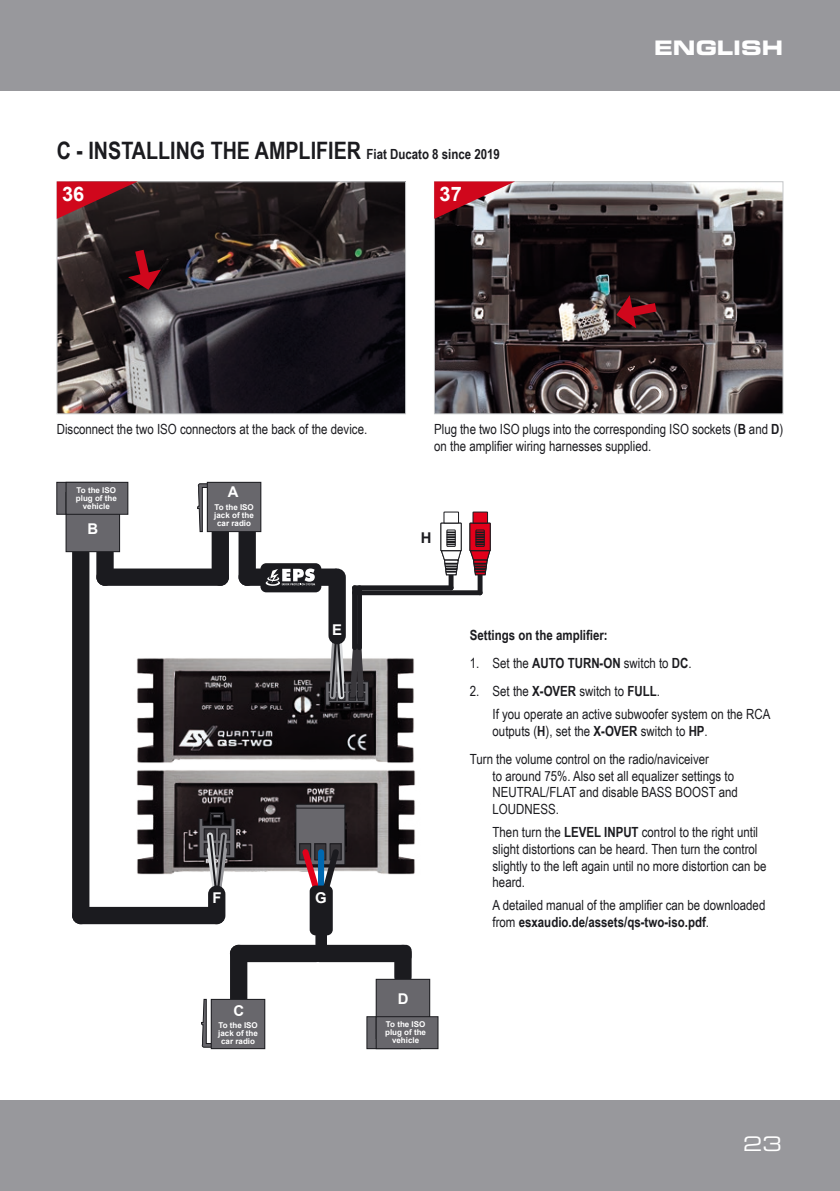
<style>
.page{position:relative;width:840px;height:1191px;background:#fff}
.page>*{position:absolute;margin:0;border:0;box-sizing:border-box;transform-origin:0 0}
.t1{font:700 24px "Arial Narrow";color:#1b1b1f}
.t2{font:20px "Eurostile Bold Extended Two";color:#fff}
.t3{font:700 20px "Arial";color:#fff}
.t4{font:20px "Eurostile Extended Two";color:#fff}
.t5{font:700 14.8px "Arial";color:#fff}
.t6{font:700 14.8px "Arial";color:#1b1b1f}
.t7{font:14px/16.8px "Arial Narrow";color:#1b1b1f}
.t8{font:700 14px "Arial Narrow";color:#1b1b1f}
.t9{font:700 8px/8px "Arial";color:#fff;text-align:center}
.s1{font-size:14px}
.s2{font-weight:700}
</style>
<div class="page">
<div style="left:0;top:1100px;width:839px;height:91px;background:#98989c"></div>
<div style="left:0;top:0;width:839px;height:91px;background:#98989c"></div>
<img style="left:137px;top:770px;width:278px;height:105px">
<img style="left:137px;top:658px;width:277px;height:105px">
<img style="left:59px;top:183px;width:344px;height:229px">
<div style="left:57px;top:181px;width:348px;height:233px;border:1px solid #c4c6c8"></div>
<img style="left:436px;top:183px;width:344px;height:229px">
<div style="left:434px;top:181px;width:348px;height:233px;border:1px solid #c4c6c8"></div>
<svg style="left:434px;top:181px;width:81px;height:38px;background:#a5424e"></svg>
<svg style="left:57px;top:181px;width:81px;height:38px;background:#7e1822"></svg>
<svg style="left:616px;top:295px;width:40px;height:33px"></svg>
<svg style="left:128px;top:250px;width:33px;height:40px"></svg>
<div style="left:211px;top:518px;width:18px;height:68px;background:#1b1b1f;border-radius:9px"></div>
<div style="left:238px;top:518px;width:18px;height:68px;background:#1b1b1f;border-radius:9px"></div>
<div style="left:96px;top:568px;width:133px;height:18px;background:#1b1b1f;border-radius:9px"></div>
<div style="left:238px;top:568px;width:105px;height:18px;background:#1b1b1f;border-radius:9px"></div>
<svg style="left:201px;top:999px;width:10px;height:48px"></svg>
<svg style="left:197px;top:483px;width:10px;height:49px"></svg>
<div style="left:367px;top:1016px;width:53px;height:32px;background:#68676c"></div>
<div style="left:366px;top:1016px;width:54px;height:33px;border:1px solid #1b1b1f"></div>
<div style="left:315px;top:927px;width:12px;height:26px;background:#1b1b1f;border-radius:6px"></div>
<div style="left:394px;top:944px;width:17px;height:41px;background:#1b1b1f;border-radius:9px"></div>
<div style="left:230px;top:944px;width:17px;height:65px;background:#1b1b1f;border-radius:9px"></div>
<div style="left:314px;top:944px;width:97px;height:18px;background:#1b1b1f;border-radius:6px"></div>
<div style="left:230px;top:944px;width:94px;height:18px;background:#1b1b1f;border-radius:9px"></div>
<div style="left:376px;top:979px;width:53px;height:59px;background:#68676c"></div>
<div style="left:376px;top:979px;width:54px;height:59px;border:1px solid #1b1b1f"></div>
<div style="left:211px;top:999px;width:54px;height:49px;background:#68676c"></div>
<div style="left:211px;top:999px;width:54px;height:50px;border:1px solid #1b1b1f"></div>
<div style="left:207px;top:482px;width:54px;height:49px;background:#68676c"></div>
<div style="left:207px;top:482px;width:54px;height:50px;border:1px solid #1b1b1f"></div>
<div style="left:376px;top:1016px;width:62px;height:32px;background:#68676c"></div>
<div style="left:376px;top:1016px;width:62px;height:33px;border:1px solid #1b1b1f"></div>
<div style="left:296px;top:804px;width:48px;height:60px;background:#68676c"></div>
<div style="left:295px;top:804px;width:50px;height:61px;border:1px solid #1b1b1f"></div>
<div style="left:295px;top:804px;width:50px;height:4px;border:1px solid #1b1b1f"></div>
<div style="left:299px;top:843px;width:12px;height:17px;border:1px solid #1b1b1f"></div>
<div style="left:314px;top:843px;width:12px;height:17px;border:1px solid #1b1b1f"></div>
<div style="left:329px;top:843px;width:12px;height:17px;border:1px solid #1b1b1f"></div>
<svg style="left:298px;top:844px;width:45px;height:51px"></svg>
<div style="left:309px;top:885px;width:23px;height:50px;background:#1b1b1f;border-radius:6px"></div>
<div style="left:260px;top:563px;width:61px;height:29px;background:#1b1b1f;border-radius:6px"></div>
<div style="left:208px;top:885px;width:17px;height:39px;background:#1b1b1f;border-radius:9px"></div>
<div style="left:72px;top:907px;width:153px;height:17px;background:#1b1b1f;border-radius:9px"></div>
<div style="left:72px;top:544px;width:17px;height:380px;background:#1b1b1f;border-radius:9px"></div>
<div style="left:96px;top:544px;width:18px;height:42px;background:#1b1b1f;border-radius:9px"></div>
<svg style="left:198px;top:812px;width:37px;height:83px"></svg>
<div style="left:57px;top:482px;width:53px;height:32px;background:#68676c"></div>
<div style="left:56px;top:482px;width:54px;height:32px;border:1px solid #1b1b1f"></div>
<div style="left:66px;top:492px;width:53px;height:59px;background:#68676c"></div>
<div style="left:66px;top:492px;width:54px;height:60px;border:1px solid #1b1b1f"></div>
<div style="left:66px;top:482px;width:62px;height:32px;background:#68676c"></div>
<div style="left:66px;top:482px;width:62px;height:32px;border:1px solid #1b1b1f"></div>
<div style="left:328px;top:568px;width:17px;height:76px;background:#1b1b1f;border-radius:9px"></div>
<svg style="left:265px;top:568px;width:50px;height:18px"></svg>
<svg style="left:325px;top:634px;width:44px;height:75px"></svg>
<div style="left:352px;top:585px;width:5px;height:65px;background:#1b1b1f;border-radius:2px"></div>
<div style="left:357px;top:585px;width:5px;height:65px;background:#1b1b1f;border-radius:2px"></div>
<div style="left:448px;top:525px;width:5px;height:65px;background:#1b1b1f;border-radius:2px"></div>
<div style="left:477px;top:525px;width:5px;height:70px;background:#1b1b1f;border-radius:2px"></div>
<div style="left:352px;top:585px;width:101px;height:5px;background:#1b1b1f;border-radius:2px"></div>
<div style="left:352px;top:590px;width:130px;height:5px;background:#1b1b1f;border-radius:2px"></div>
<div style="left:440px;top:523px;width:21px;height:28px;background:#fff"></div>
<div style="left:440px;top:523px;width:21px;height:28px;border:1px solid #1b1b1f"></div>
<div style="left:446px;top:530px;width:9px;height:16px;border:1px solid #1b1b1f"></div>
<svg style="left:440px;top:532px;width:21px;height:43px"></svg>
<div style="left:443px;top:512px;width:15px;height:11px;border:1px solid #1b1b1f"></div>
<div style="left:469px;top:523px;width:21px;height:28px;background:#e2001a"></div>
<div style="left:469px;top:523px;width:21px;height:28px;border:1px solid #1b1b1f"></div>
<div style="left:475px;top:530px;width:9px;height:16px;border:1px solid #1b1b1f"></div>
<svg style="left:469px;top:532px;width:21px;height:43px"></svg>
<div style="left:472px;top:512px;width:15px;height:11px;background:#e2001a"></div>
<div style="left:472px;top:512px;width:15px;height:11px;border:1px solid #1b1b1f"></div>
<h1 class="t1" style="left:57px;top:133px;width:444px">C - INSTALLING THE AMPLIFIER <span class="s1">Fiat Ducato 8 since 2019</span></h1>
<h2 class="t3" style="left:62px;top:181px;width:24px">36</h2>
<h2 class="t3" style="left:439px;top:181px;width:24px">37</h2>
<h2 class="t2" style="left:653px;top:33px;width:130px">ENGLISH</h2>
<p class="t7" style="left:57px;top:420px;width:312px">Disconnect the two ISO connectors at the back of the device.</p>
<p class="t7" style="left:434px;top:420px;width:350px">Plug the two ISO plugs into the corresponding ISO sockets (<span class="s2">B</span> and <span class="s2">D</span>) on the amplifier wiring harnesses supplied.</p>
<p class="t9" style="left:76px;top:486px;width:42px">To the ISO plug of the vehicle</p>
<p class="t5" style="left:87px;top:518px;width:12px">B</p>
<p class="t5" style="left:228px;top:482px;width:12px">A</p>
<p class="t9" style="left:214px;top:503px;width:41px">To the ISO jack of the car radio</p>
<p class="t5" style="left:332px;top:620px;width:11px">E</p>
<p class="t6" style="left:420px;top:528px;width:12px">H</p>
<p class="t5" style="left:212px;top:888px;width:11px">F</p>
<p class="t5" style="left:315px;top:888px;width:13px">G</p>
<p class="t5" style="left:233px;top:1001px;width:12px">C</p>
<p class="t5" style="left:397px;top:988px;width:12px">D</p>
<p class="t9" style="left:218px;top:1021px;width:41px">To the ISO jack of the car radio</p>
<p class="t9" style="left:385px;top:1020px;width:42px">To the ISO plug of the vehicle</p>
<p class="t8" style="left:469px;top:624px;width:139px">Settings on the amplifier:</p>
<p class="t7" style="left:469px;top:654px;width:223px">1. Set the <span class="s2">AUTO TURN-ON</span> switch to <span class="s2">DC</span>.</p>
<p class="t7" style="left:492px;top:679px;width:279px;line-height:22.8px;text-indent:-23px">2. Set the <span class="s2">X-OVER</span> switch to <span class="s2">FULL</span>.<br>If you operate an active subwoofer system on the RCA</p>
<p class="t7" style="left:469px;top:716px;width:240px;line-height:28.2px;text-align:right">outputs (<span class="s2">H</span>), set the <span class="s2">X-OVER</span> switch to <span class="s2">HP</span>.<br>Turn the volume control on the radio/naviceiver</p>
<p class="t7" style="left:492px;top:766px;width:247px">to around 75%. Also set all equalizer settings to<br>NEUTRAL/FLAT and disable BASS BOOST and<br>LOUDNESS.</p>
<p class="t7" style="left:492px;top:823px;width:275px">Then turn the <span class="s2">LEVEL INPUT</span> control to the right until slight distortions can be heard. Then turn the control slightly to the left again until no more distortion can be heard.</p>
<p class="t7" style="left:492px;top:896px;width:274px">A detailed manual of the amplifier can be downloaded from <span class="s2">esxaudio.de/assets/qs-two-iso.pdf</span>.</p>
<h2 class="t4" style="left:742px;top:1130px;width:40px">23</h2>
</div>
